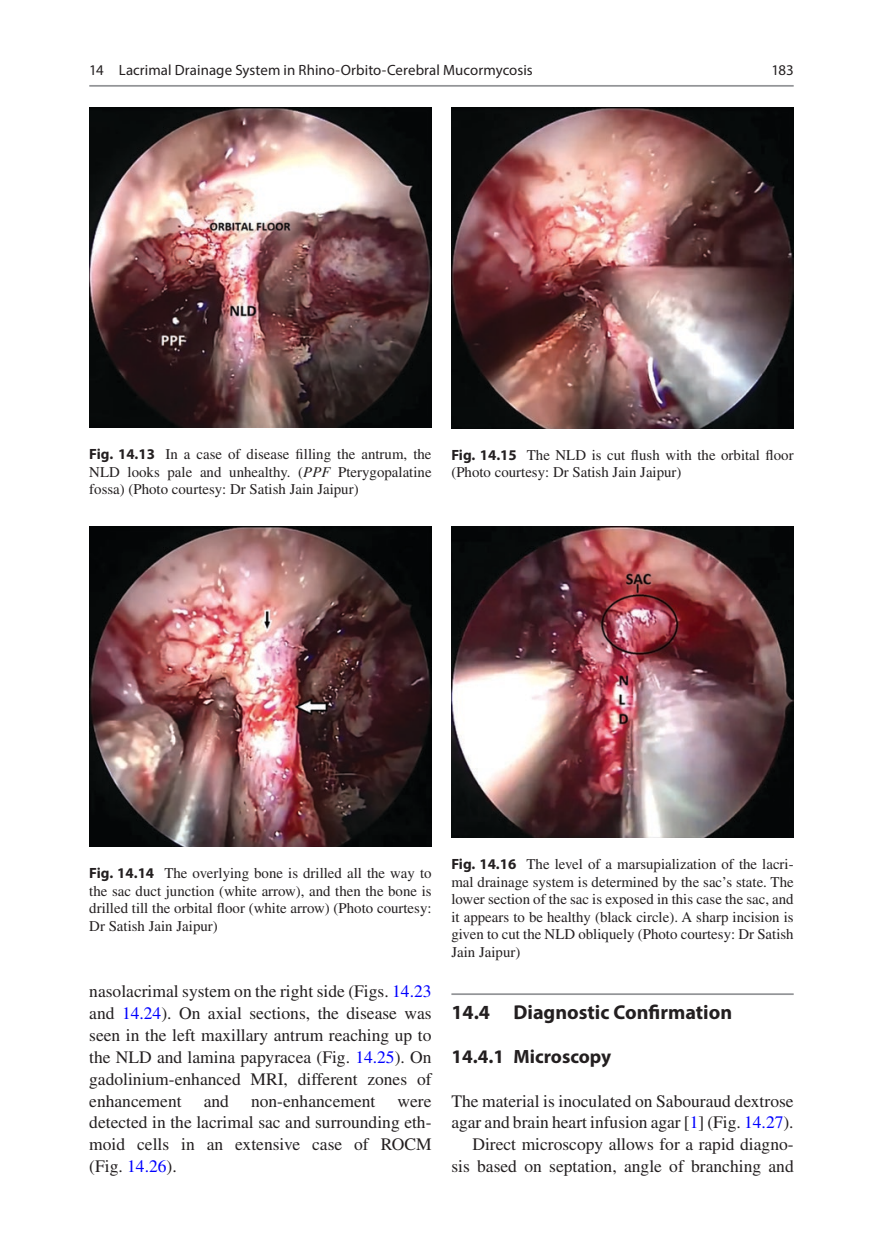
<style>
.page{position:relative;width:883px;height:1260px;background:#fff}
.page>*{position:absolute;margin:0;border:0;box-sizing:border-box;transform-origin:0 0}
.t1{font:700 20.12px "Myriad Pro";color:#231f20}
.t2{font:700 19.25px "Myriad Pro";color:#231f20}
.t3{font:17.5px/21.9px "Times LT Std";color:#231f20;text-align:justify}
.t4{font:14.88px/17.5px "Times LT Std";color:#231f20;text-align:justify}
.t5{font:14.88px "Myriad Pro";letter-spacing:.005em;color:#231f20}
.s1{font-family:"Myriad Pro";font-weight:700}
.s2{font-style:italic}
.s3{color:#00f}
</style>
<div class="page">
<hr style="left:451px;top:993px;width:343px;height:2px;background:#939598">
<img style="left:90px;top:107px;width:341px;height:321px">
<img style="left:90px;top:526px;width:341px;height:321px">
<img style="left:452px;top:107px;width:341px;height:322px">
<img style="left:452px;top:526px;width:341px;height:312px">
<hr style="left:89px;top:85px;width:705px;height:2px;background:#939598">
<p class="t5" style="left:89px;top:61px;width:445px">14 Lacrimal Drainage System in Rhino-Orbito-Cerebral Mucormycosis</p>
<p class="t5" style="left:772px;top:61px;width:24px">183</p>
<p class="t4" style="left:89px;top:445px;width:344px"><span class="s1">Fig. 14.13</span> In a case of disease filling the antrum, the NLD looks pale and unhealthy. (<span class="s2">PPF</span> Pterygopalatine fossa) (Photo courtesy: Dr Satish Jain Jaipur)</p>
<p class="t4" style="left:451px;top:446px;width:344px"><span class="s1">Fig. 14.15</span> The NLD is cut flush with the orbital floor (Photo courtesy: Dr Satish Jain Jaipur)</p>
<p class="t4" style="left:89px;top:865px;width:344px"><span class="s1">Fig. 14.14</span> The overlying bone is drilled all the way to the sac duct junction (white arrow), and then the bone is drilled till the orbital floor (white arrow) (Photo courtesy:<br>Dr Satish Jain Jaipur)</p>
<p class="t3" style="left:89px;top:980px;width:344px">nasolacrimal system on the right side (Figs. <span class="s3">14.23 </span>and <span class="s3">14.24</span>). On axial sections, the disease was seen in the left maxillary antrum reaching up to the NLD and lamina papyracea (Fig. <span class="s3">14.25</span>). On gadolinium-enhanced MRI, different zones of enhancement</p>
<p class="t3" style="left:204px;top:1090px;width:27px">and</p>
<p class="t3" style="left:251px;top:1090px;width:126px">non-enhancement</p>
<p class="t3" style="left:89px;top:1090px;width:344px;text-indent:308px">were detected in the lacrimal sac and surrounding eth&shy;moid cells in an extensive case of ROCM (Fig. <span class="s3">14.26</span>).</p>
<p class="t4" style="left:451px;top:855px;width:344px"><span class="s1">Fig. 14.16</span> The level of a marsupialization of the lacri&shy;mal drainage system is determined by the sac’s state. The lower section of the sac is exposed in this case the sac, and it appears to be healthy (black circle). A sharp incision is given to cut the NLD obliquely (Photo courtesy: Dr Satish Jain Jaipur)</p>
<h1 class="t1" style="left:451px;top:999px;width:282px">14.4 Diagnostic Confirmation</h1>
<p class="t2" style="left:451px;top:1044px;width:161px">14.4.1 Microscopy</p>
<p class="t3" style="left:451px;top:1090px;width:344px;text-align:right">The material is inoculated on Sabouraud dextrose agar and brain heart infusion agar [<span class="s3">1</span>] (Fig. <span class="s3">14.27</span>).<br>Direct microscopy allows for a rapid diagno&shy;sis based on septation, angle of branching and</p>
</div>
